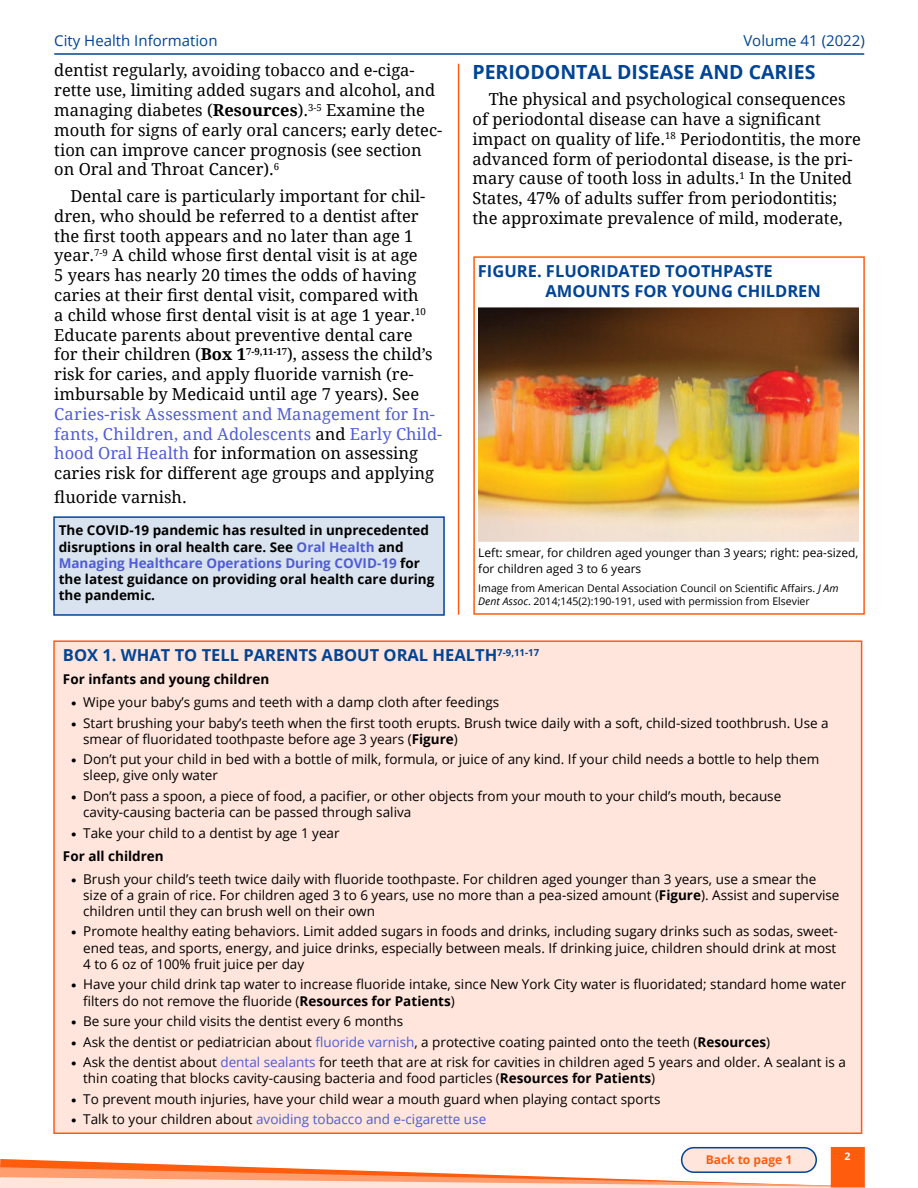
<style>
.page{position:relative;width:918px;height:1188px;background:#fff}
.page>*{position:absolute;margin:0;border:0;box-sizing:border-box;transform-origin:0 0}
.t1{font:700 19.5px "Open Sans";color:#004496}
.t2{font:16.5px/19.8px "Droid Serif";color:#000}
.t3{font:16.5px/19.8px "Droid Serif";color:#4f5cd6}
.t4{font:700 16.5px/19.8px "Open Sans";color:#004496}
.t5{font:15px "Open Sans";color:#004496}
.t6{font:13.5px/16.2px "Open Sans";color:#000}
.t7{font:700 13.5px/16.2px "Open Sans";color:#000}
.t8{font:13.5px "Open Sans";color:#4f5cd6}
.t9{font:12px/16.2px "Open Sans";color:#000}
.t10{font:700 12px "Open Sans";color:#ff5c0d}
.t11{font:10.5px/12.6px "Open Sans";color:#000}
.t12{font:700 10.5px "Open Sans";color:#fff}
.s1{font-weight:700}
.s2{color:#000}
.s3{color:#4f5cd6}
.s4{font-style:italic}
.s5{font-family:"Source Code Variable"}
.s6{font-family:"Source Code Variable";color:#000}
</style>
<div class="page">
<svg style="left:0;top:1158px;width:831px;height:30px"></svg>
<div style="left:831px;top:1147px;width:34px;height:41px;background:#ff5c0d;border:2px solid #ff5c0d"></div>
<hr style="left:54px;top:53px;width:810px;height:2px;background:#004496">
<div style="left:682px;top:1148px;width:134px;height:24px;background:#ffe5db;border-radius:12px"></div>
<div style="left:681px;top:1147px;width:136px;height:26px;border:2px solid #004496;border-radius:12px"></div>
<hr style="left:458px;top:64px;width:1px;height:551px;background:#ff5c0d">
<img style="left:478px;top:308px;width:380px;height:234px">
<div style="left:53px;top:640px;width:809px;height:494px;background:#ffe5db;border:2px solid #ff5c0d"></div>
<div style="left:53px;top:516px;width:392px;height:100px;background:#d9e3ef;border:2px solid #004496"></div>
<div style="left:473px;top:256px;width:392px;height:359px;border:2px solid #ff5c0d"></div>
<p class="t5" style="left:54px;top:30px;width:165px">City Health Information</p>
<p class="t2" style="left:54px;top:60px;width:390px">dentist regularly, avoiding tobacco and e-ciga&shy;rette use, limiting added sugars and alcohol, and managing diabetes (<span class="s1">Resources</span>).<sup>3-5</sup> Examine the mouth for signs of early oral cancers; early detec&shy;tion can improve cancer prognosis (see section on Oral and Throat Cancer).<sup>6</sup></p>
<p class="t2" style="left:54px;top:186px;width:380px;text-indent:16px">Dental care is particularly important for chil&shy;dren, who should be referred to a dentist after the first tooth appears and no later than age 1 year.<sup>7-9</sup> A child whose first dental visit is at age<br>5 years has nearly 20 times the odds of having caries at their first dental visit, compared with<br>a child whose first dental visit is at age 1 year.<sup>10<br></sup>Educate parents about preventive dental care for their children (<span class="s1">Box 1</span><sup>7-9,11-17</sup>), assess the child’s risk for caries, and apply fluoride varnish (re&shy;imbursable by Medicaid until age 7 years). See</p>
<p class="t3" style="left:54px;top:404px;width:389px">Caries-risk Assessment and Management for In&shy;fants, Children, and Adolescents <span class="s2">and</span> Early Child&shy;hood Oral Health <span class="s2">for information on assessing caries risk for different age groups and applying</span></p>
<p class="t2" style="left:54px;top:486px;width:134px">fluoride varnish.</p>
<p class="t7" style="left:59px;top:522px;width:377px">The COVID-19 pandemic has resulted in unprecedented disruptions in oral health care. See <span class="s3">Oral Health</span> and <span class="s3">Managing Healthcare Operations During COVID-19</span> for the latest guidance on providing oral health care during the pandemic.</p>
<p class="t5" style="left:743px;top:30px;width:123px">Volume 41 (2022)</p>
<h1 class="t1" style="left:472px;top:58px;width:345px">PERIODONTAL DISEASE AND CARIES</h1>
<p class="t2" style="left:472px;top:89px;width:390px;text-indent:16px">The physical and psychological consequences of periodontal disease can have a significant impact on quality of life.<sup>18</sup> Periodontitis, the more advanced form of periodontal disease, is the pri&shy;mary cause of tooth loss in adults.<sup>1</sup> In the United States, 47% of adults suffer from periodontitis; the approximate prevalence of mild, moderate,</p>
<p class="t4" style="left:545px;top:261px;width:277px;text-indent:-68px">FIGURE. FLUORIDATED TOOTHPASTE<br>AMOUNTS FOR YOUNG CHILDREN</p>
<p class="t9" style="left:478px;top:544px;width:382px">Left: smear, for children aged younger than 3 years; right: pea-sized, for children aged 3 to 6 years</p>
<p class="t11" style="left:478px;top:582px;width:362px">Image from American Dental Association Council on Scientific Affairs. <span class="s4">J Am<br>Dent Assoc</span>. 2014;145(2):190-191, used with permission from Elsevier</p>
<p class="t4" style="left:63px;top:645px;width:478px">BOX 1. WHAT TO TELL PARENTS ABOUT ORAL HEALTH<sup>7-9,11-17</sup></p>
<p class="t7" style="left:63px;top:671px;width:208px">For infants and young children</p>
<p class="t6" style="left:70px;top:694px;width:431px"><span class="s5">•</span> Wipe your baby’s gums and teeth with a damp cloth after feedings</p>
<p class="t6" style="left:83px;top:714px;width:747px;text-indent:-14px"><span class="s5">•</span> Start brushing your baby’s teeth when the first tooth erupts. Brush twice daily with a soft, child-sized toothbrush. Use a smear of fluoridated toothpaste before age 3 years (<span class="s1">Figure</span>)</p>
<p class="t6" style="left:83px;top:751px;width:738px;text-indent:-14px"><span class="s5">•</span> Don’t put your child in bed with a bottle of milk, formula, or juice of any kind. If your child needs a bottle to help them sleep, give only water</p>
<p class="t6" style="left:83px;top:788px;width:700px;text-indent:-13px"><span class="s5">•</span> Don’t pass a spoon, a piece of food, a pacifier, or other objects from your mouth to your child’s mouth, because cavity-causing bacteria can be passed through saliva</p>
<p class="t6" style="left:63px;top:821px;width:278px;line-height:23px;text-indent:7px"><span class="s5">•</span> Take your child to a dentist by age 1 year<br><span class="s1">For all children</span></p>
<p class="t6" style="left:83px;top:870px;width:758px;text-indent:-14px"><span class="s5">•</span> Brush your child’s teeth twice daily with fluoride toothpaste. For children aged younger than 3 years, use a smear the size of a grain of rice. For children aged 3 to 6 years, use no more than a pea-sized amount (<span class="s1">Figure</span>). Assist and supervise children until they can brush well on their own</p>
<p class="t6" style="left:83px;top:923px;width:756px;text-align:justify;text-indent:-14px"><span class="s5">•</span> Promote healthy eating behaviors. Limit added sugars in foods and drinks, including sugary drinks such as sodas, sweet&shy;ened teas, and sports, energy, and juice drinks, especially between meals. If drinking juice, children should drink at most 4 to 6 oz of 100% fruit juice per day</p>
<p class="t6" style="left:83px;top:976px;width:765px;text-indent:-14px"><span class="s5">•</span> Have your child drink tap water to increase fluoride intake, since New York City water is fluoridated; standard home water filters do not remove the fluoride (<span class="s1">Resources for Patients</span>)</p>
<p class="t6" style="left:70px;top:1013px;width:335px"><span class="s5">•</span> Be sure your child visits the dentist every 6 months</p>
<p class="t6" style="left:70px;top:1033px;width:702px"><span class="s5">•</span> Ask the dentist or pediatrician about <span class="s3">fluoride varnish</span>, a protective coating painted onto the teeth (<span class="s1">Resources</span>)</p>
<p class="t6" style="left:83px;top:1054px;width:764px;text-indent:-13px"><span class="s5">•</span> Ask the dentist about <span class="s3">dental sealants</span> for teeth that are at risk for cavities in children aged 5 years and older. A sealant is a thin coating that blocks cavity-causing bacteria and food particles (<span class="s1">Resources for Patients</span>)</p>
<p class="t6" style="left:70px;top:1091px;width:592px"><span class="s5">•</span> To prevent mouth injuries, have your child wear a mouth guard when playing contact sports</p>
<p class="t8" style="left:70px;top:1110px;width:418px"><span class="s6">•</span> <span class="s2">Talk to your children about</span> avoiding tobacco and e-cigarette use</p>
<p class="t10" style="left:706px;top:1151px;width:88px">Back to page 1</p>
<p class="t12" style="left:845px;top:1149px;width:7px">2</p>
</div>
